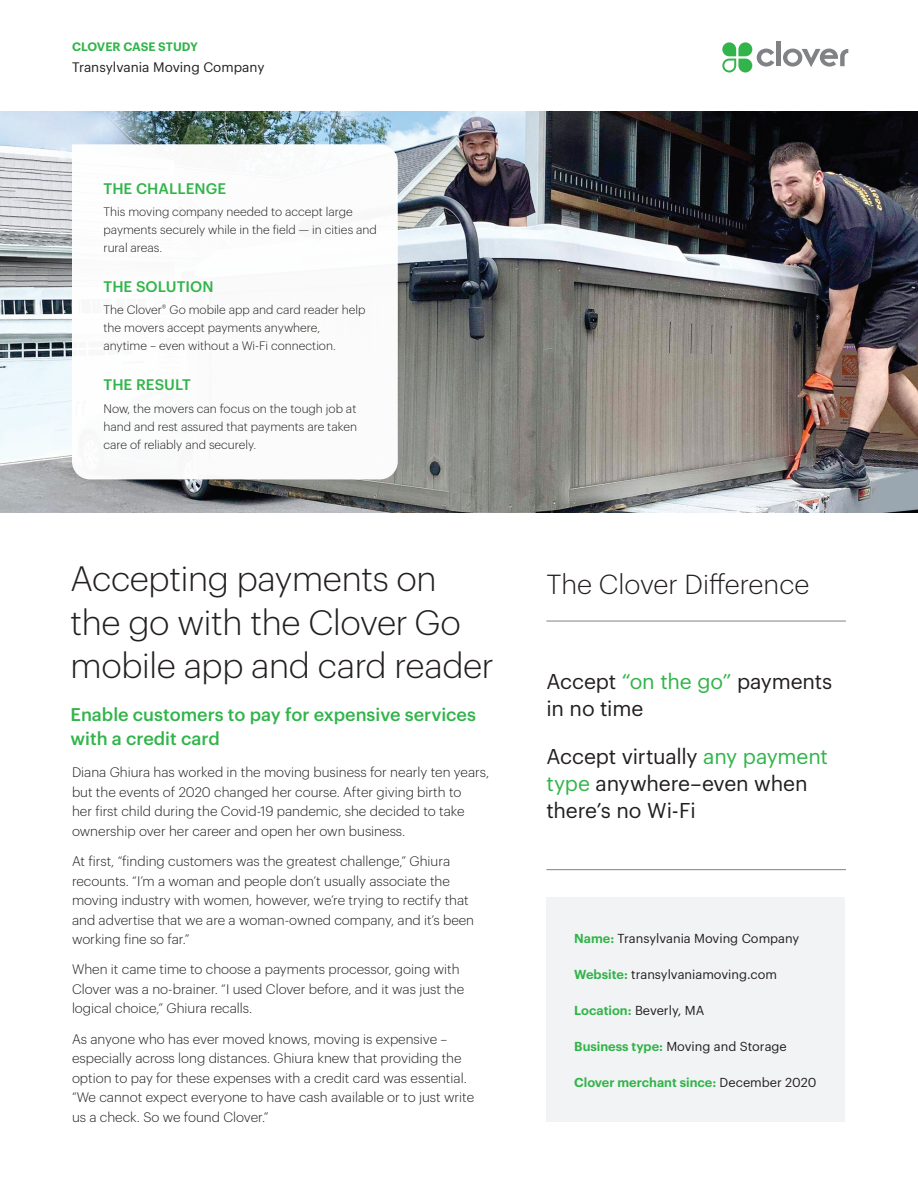
<style>
.page{position:relative;width:918px;height:1188px;background:#fff}
.page>*{position:absolute;margin:0;border:0;box-sizing:border-box;transform-origin:0 0}
.t1{font:300 34.5px/43.5px "Graphik";letter-spacing:-.01em;color:#231f20}
.t2{font:300 27px "Graphik";color:#231f20}
.t3{font:21px/27px "Graphik";letter-spacing:-.01em;color:#231f20}
.t4{font:500 18px/24px "Graphik";color:#31b44a}
.t5{font:500 15px "Graphik";letter-spacing:.005em;color:#31b44a}
.t6{font:300 13.5px/19.5px "Graphik";color:#231f20}
.t7{font:13.5px "Graphik";color:#231f20}
.t8{font:12.75px "Graphik";color:#231f20}
.t9{font:600 12.75px "Graphik";color:#31b44a}
.Level_2_Text{font:300 12px/18px "Graphik";color:#231f20}
.t10{font:600 12px "Graphik";letter-spacing:-.005em;color:#31b44a}
.s1{color:#31b44a}
.s2{font-weight:600;color:#31b44a}
.s3{font-weight:400;color:#231f20}
</style>
<div class="page">
<div style="left:776px;top:42px;width:5px;height:24px;background:#808285"></div>
<svg style="left:783px;top:49px;width:65px;height:18px"></svg>
<svg style="left:722px;top:42px;width:52px;height:30px"></svg>
<img style="left:0;top:111px;width:918px;height:402px">
<svg style="left:72px;top:144px;width:326px;height:335px"></svg>
<hr style="left:546px;top:869px;width:300px;height:1px;background:#808285">
<hr style="left:546px;top:621px;width:300px;height:1px;background:#808285">
<div style="left:546px;top:897px;width:299px;height:225px;background:#f2f3f4"></div>
<p class="t10" style="left:72px;top:38px;width:127px">CLOVER CASE STUDY</p>
<p class="t7" style="left:72px;top:57px;width:194px">Transylvania Moving Company</p>
<p class="t5" style="left:104px;top:177px;width:124px">THE CHALLENGE</p>
<p class="Level_2_Text" style="left:104px;top:202px;width:275px">This moving company needed to accept large payments securely while in the field — in cities and rural areas.</p>
<p class="t5" style="left:104px;top:275px;width:112px">THE SOLUTION</p>
<p class="Level_2_Text" style="left:104px;top:300px;width:264px">The Clover<sup>®</sup> Go mobile app and card reader help the movers accept payments anywhere, anytime – even without a Wi-Fi connection.</p>
<p class="t5" style="left:104px;top:374px;width:89px">THE RESULT</p>
<p class="Level_2_Text" style="left:104px;top:398px;width:255px;text-align:justify">Now, the movers can focus on the tough job at hand and rest assured that payments are taken care of reliably and securely.</p>
<p class="t1" style="left:70px;top:555px;width:425px">Accepting payments on the go with the Clover Go mobile app and card reader</p>
<p class="t4" style="left:70px;top:701px;width:407px">Enable customers to pay for expensive services with a credit card</p>
<p class="t6" style="left:72px;top:762px;width:419px">Diana Ghiura has worked in the moving business for nearly ten years, but the events of 2020 changed her course. After giving birth to<br>her first child during the Covid-19 pandemic, she decided to take ownership over her career and open her own business.</p>
<p class="t6" style="left:72px;top:850px;width:404px">At first, “finding customers was the greatest challenge,” Ghiura recounts. “I’m a woman and people don’t usually associate the moving industry with women, however, we’re trying to rectify that and advertise that we are a woman-owned company, and it’s been working fine so far.”</p>
<p class="t6" style="left:72px;top:959px;width:394px">When it came time to choose a payments processor, going with<br>Clover was a no-brainer. “I used Clover before, and it was just the logical choice,” Ghiura recalls.</p>
<p class="t6" style="left:72px;top:1028px;width:404px">As anyone who has ever moved knows, moving is expensive – especially across long distances. Ghiura knew that providing the option to pay for these expenses with a credit card was essential. “We cannot expect everyone to have cash available or to just write us a check. So we found Clover.”</p>
<p class="t2" style="left:546px;top:565px;width:264px">The Clover Difference</p>
<p class="t3" style="left:546px;top:667px;width:287px">Accept <span class="s1">“on the go”</span> payments in no time</p>
<p class="t3" style="left:546px;top:741px;width:283px">Accept virtually <span class="s1">any payment type</span> anywhere–even when there’s no Wi-Fi</p>
<p class="t8" style="left:574px;top:928px;width:227px"><span class="s2">Name:</span> Transylvania Moving Company</p>
<p class="t8" style="left:574px;top:964px;width:204px"><span class="s2">Website:</span> transylvaniamoving.com</p>
<p class="t8" style="left:574px;top:1000px;width:132px"><span class="s2">Location:</span> Beverly, MA</p>
<p class="t8" style="left:574px;top:1036px;width:214px"><span class="s2">Business type:</span> Moving and Storage</p>
<p class="t9" style="left:574px;top:1072px;width:244px">Clover merchant since: <span class="s3">December 2020</span></p>
</div>
